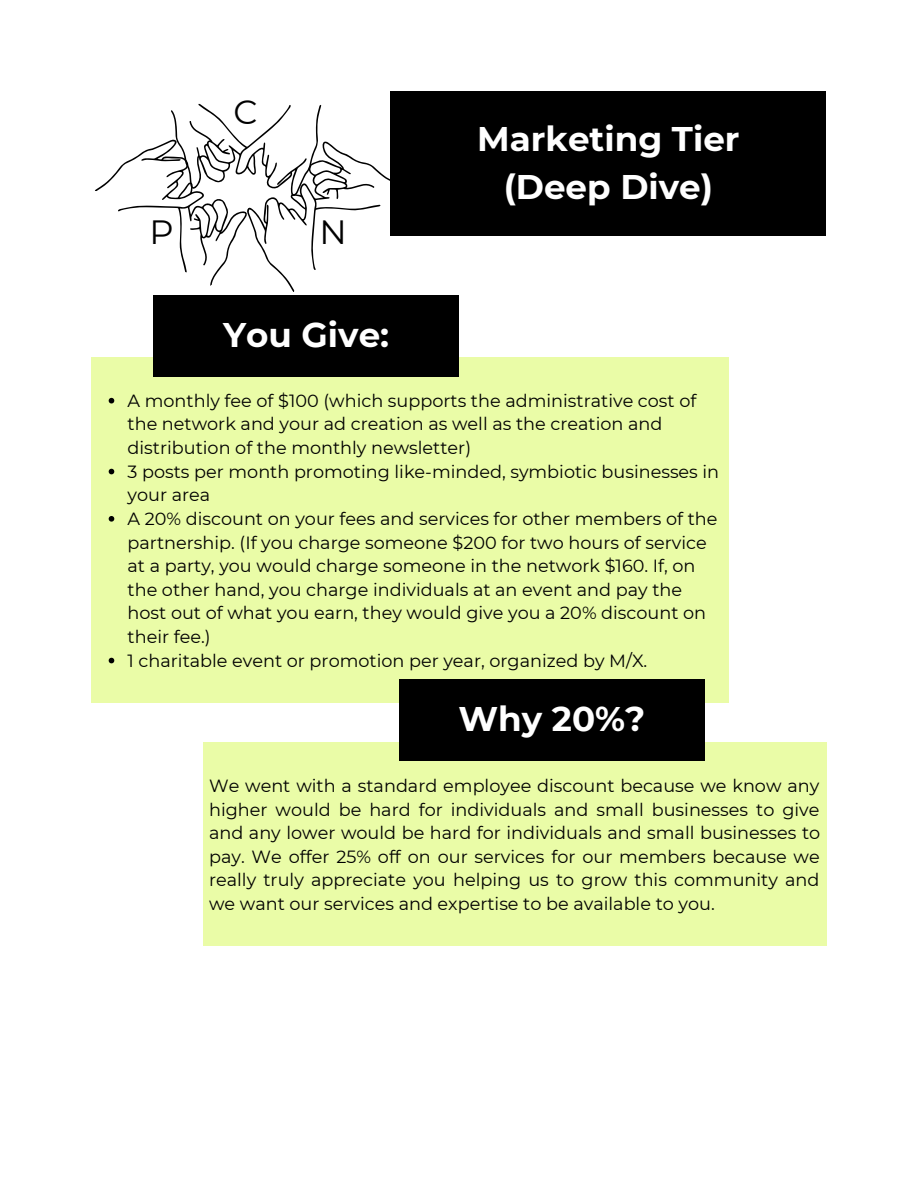
<style>
.page{position:relative;width:918px;height:1188px;background:#fff}
.page>*{position:absolute;margin:0;border:0;box-sizing:border-box;transform-origin:0 0}
.t1{font:700 34.2px "Montserrat";color:#fff}
.t2{font:33.6px "Montserrat";color:#000}
.t3{font:17.7px/23.7px "Montserrat";color:#000}
</style>
<div class="page">
<div style="left:92px;top:357px;width:637px;height:346px;background:#eafca7"></div>
<svg style="left:109px;top:398px;width:5px;height:5px"></svg>
<svg style="left:109px;top:469px;width:5px;height:5px"></svg>
<svg style="left:109px;top:516px;width:5px;height:6px"></svg>
<svg style="left:109px;top:658px;width:5px;height:5px"></svg>
<div style="left:391px;top:92px;width:435px;height:144px;background:#000"></div>
<svg style="left:95px;top:100px;width:296px;height:192px"></svg>
<div style="left:153px;top:295px;width:306px;height:82px;background:#000"></div>
<div style="left:203px;top:742px;width:623px;height:204px;background:#eafca7"></div>
<div style="left:399px;top:679px;width:306px;height:82px;background:#000"></div>
<p class="t2" style="left:233px;top:91px;width:26px">C</p>
<p class="t2" style="left:149px;top:212px;width:26px">P</p>
<p class="t2" style="left:320px;top:212px;width:29px">N</p>
<p class="t1" style="left:223px;top:314px;width:168px">You Give:</p>
<p class="t1" style="left:477px;top:118px;width:264px">Marketing Tier</p>
<p class="t1" style="left:504px;top:166px;width:211px">(Deep Dive)</p>
<p class="t3" style="left:128px;top:389px;width:570px">A monthly fee of $100 (which supports the administrative cost of the network and your ad creation as well as the creation and distribution of the monthly newsletter)</p>
<p class="t3" style="left:128px;top:460px;width:593px">3 posts per month promoting like-minded, symbiotic businesses in your area</p>
<p class="t3" style="left:128px;top:507px;width:591px">A 20% discount on your fees and services for other members of the partnership. (If you charge someone $200 for two hours of service at a party, you would charge someone in the network $160. If, on the other hand, you charge individuals at an event and pay the host out of what you earn, they would give you a 20% discount on their fee.)</p>
<p class="t3" style="left:128px;top:649px;width:521px">1 charitable event or promotion per year, organized by M/X.</p>
<p class="t1" style="left:459px;top:698px;width:188px">Why 20%?</p>
<p class="t3" style="left:209px;top:774px;width:613px;text-align:justify">We went with a standard employee discount because we know any higher would be hard for individuals and small businesses to give and any lower would be hard for individuals and small businesses to pay. We offer 25% off on our services for our members because we really truly appreciate you helping us to grow this community and we want our services and expertise to be available to you.</p>
</div>
